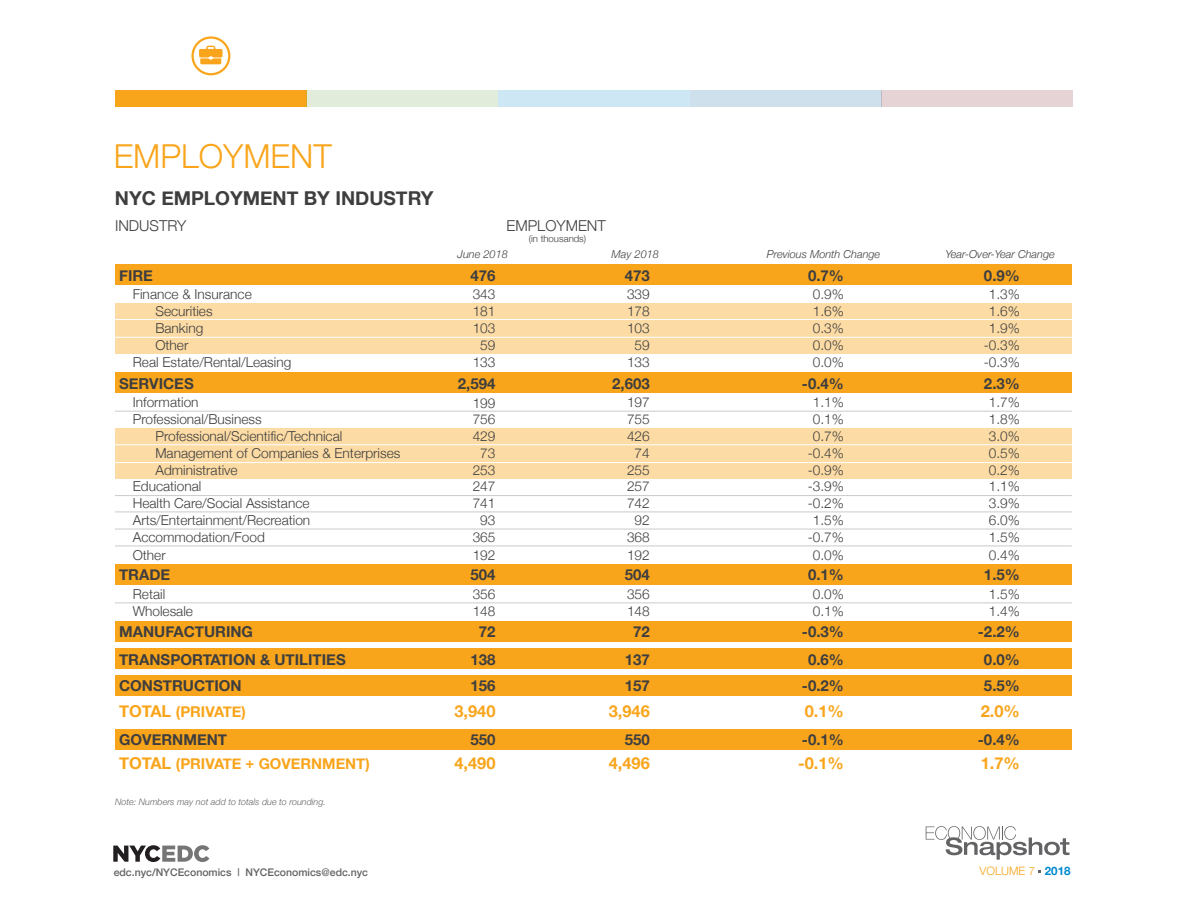
<style>
.page{position:relative;width:1188px;height:918px;background:#fff}
.page>*{position:absolute;margin:0;border:0;box-sizing:border-box;transform-origin:0 0}
.t1{font:300 33px "Helvetica Neue";color:#f9a51b}
.t2{font:700 19.2px "Helvetica Neue";color:#3e3e3f}
.t3{font:700 16.35px "Helvetica Neue";color:#f9a51b}
.t4{font:700 15px/27.8px "Helvetica Neue";color:#3e3e3f;text-align:center}
.t5{font:300 15px "Helvetica Neue";color:#3e3e3f}
.t6{font:700 14.85px "Helvetica Neue";color:#f9a51b}
.t7{font:300 13.65px/16.8px "Helvetica Neue";color:#3e3e3f}
.t8{font:300 11.55px "Helvetica Neue";color:#f9a51b}
.t9{font:italic 300 10.95px "Helvetica Neue";color:#3e3e3f}
.t10{font:500 10.5px "Helvetica Neue";color:#636366}
.t11{font:300 9.6px "Helvetica Neue";color:#3e3e3f}
.Body_Copy{font:italic 300 9px "Helvetica Neue";color:#636366}
.s1{font-size:16.35px}
.s2{font-family:"Frutiger";font-weight:400}
.s3{font-weight:700;color:#0089cf}
</style>
<div class="page">
<svg style="left:926px;top:826px;width:144px;height:34px"></svg>
<svg style="left:113px;top:845px;width:96px;height:17px"></svg>
<div style="left:115px;top:90px;width:192px;height:16px;background:#f9a51b"></div>
<div style="left:307px;top:90px;width:191px;height:16px;background:#e1edda"></div>
<div style="left:690px;top:90px;width:191px;height:16px;background:#cde0eb"></div>
<div style="left:498px;top:90px;width:192px;height:16px;background:#cde7f5"></div>
<div style="left:881px;top:90px;width:192px;height:16px;background:#e5d3d6"></div>
<div style="left:191px;top:36px;width:39px;height:39px;border:2px solid #f9a51b;border-radius:50%"></div>
<svg style="left:199px;top:46px;width:24px;height:18px"></svg>
<div style="left:115px;top:428px;width:957px;height:51px;background:#fcdba4"></div>
<hr style="left:115px;top:444px;width:957px;height:1px;background:#fff">
<hr style="left:115px;top:462px;width:957px;height:1px;background:#fff">
<div style="left:115px;top:264px;width:957px;height:21px;background:#f9a51b"></div>
<div style="left:115px;top:303px;width:957px;height:50px;background:#fcdba4"></div>
<div style="left:115px;top:372px;width:957px;height:21px;background:#f9a51b"></div>
<div style="left:115px;top:564px;width:957px;height:21px;background:#f9a51b"></div>
<div style="left:115px;top:621px;width:957px;height:21px;background:#f9a51b"></div>
<div style="left:115px;top:648px;width:957px;height:21px;background:#f9a51b"></div>
<div style="left:115px;top:675px;width:957px;height:21px;background:#f9a51b"></div>
<div style="left:115px;top:729px;width:957px;height:21px;background:#f9a51b"></div>
<hr style="left:115px;top:319px;width:957px;height:1px;background:#fff">
<hr style="left:115px;top:337px;width:957px;height:1px;background:#fff">
<hr style="left:115px;top:411px;width:957px;height:1px;background:#cbcbcb">
<hr style="left:115px;top:495px;width:957px;height:1px;background:#cbcbcb">
<hr style="left:115px;top:512px;width:957px;height:1px;background:#cbcbcb">
<hr style="left:115px;top:529px;width:957px;height:1px;background:#cbcbcb">
<hr style="left:115px;top:546px;width:957px;height:1px;background:#cbcbcb">
<hr style="left:115px;top:603px;width:957px;height:1px;background:#cbcbcb">
<p class="t1" style="left:114px;top:130px;width:220px">EMPLOYMENT</p>
<p class="t2" style="left:115px;top:183px;width:320px">NYC EMPLOYMENT BY INDUSTRY</p>
<p class="t5" style="left:115px;top:214px;width:73px">INDUSTRY</p>
<p class="t5" style="left:507px;top:214px;width:101px">EMPLOYMENT</p>
<p class="t4" style="left:119px;top:262px;width:35px">FIRE</p>
<p class="t7" style="left:155px;top:285px;width:98px;text-indent:-23px">Finance &amp; Insurance<br>Securities</p>
<p class="t7" style="left:155px;top:319px;width:49px">Banking</p>
<p class="t7" style="left:155px;top:336px;width:34px">Other</p>
<p class="t7" style="left:133px;top:352px;width:160px">Real Estate/Rental/Leasing</p>
<p class="t4" style="left:119px;top:370px;width:76px">SERVICES</p>
<p class="t7" style="left:133px;top:393px;width:67px">Information</p>
<p class="t7" style="left:133px;top:410px;width:130px">Professional/Business</p>
<p class="t7" style="left:155px;top:427px;width:188px">Professional/Scientific/Technical</p>
<p class="t7" style="left:155px;top:444px;width:246px">Management of Companies &amp; Enterprises</p>
<p class="t7" style="left:155px;top:461px;width:84px">Administrative</p>
<p class="t7" style="left:133px;top:477px;width:70px">Educational</p>
<p class="t7" style="left:133px;top:494px;width:178px">Health Care/Social Assistance</p>
<p class="t7" style="left:133px;top:511px;width:179px">Arts/Entertainment/Recreation</p>
<p class="t7" style="left:133px;top:528px;width:134px">Accommodation/Food</p>
<p class="t7" style="left:133px;top:546px;width:34px">Other</p>
<p class="t4" style="left:119px;top:562px;width:53px">TRADE</p>
<p class="t7" style="left:133px;top:585px;width:62px">Retail<br>Wholesale</p>
<p class="t4" style="left:119px;top:618px;width:228px;text-align:left">MANUFACTURING<br>TRANSPORTATION &amp; UTILITIES</p>
<p class="t4" style="left:119px;top:673px;width:124px">CONSTRUCTION</p>
<p class="t6" style="left:119px;top:700px;width:128px"><span class="s1">TOTAL</span> (PRIVATE)</p>
<p class="t4" style="left:119px;top:726px;width:110px">GOVERNMENT</p>
<p class="t6" style="left:119px;top:752px;width:252px"><span class="s1">TOTAL</span> (PRIVATE + GOVERNMENT)</p>
<p class="Body_Copy" style="left:115px;top:794px;width:212px">Note: Numbers may not add to totals due to rounding.</p>
<p class="t9" style="left:458px;top:245px;width:52px">June 2018</p>
<p class="t4" style="left:470px;top:262px;width:27px">476</p>
<p class="t7" style="left:473px;top:285px;width:24px">343<br>181</p>
<p class="t7" style="left:473px;top:319px;width:24px;text-align:center">103<br>59<br>133</p>
<p class="t4" style="left:458px;top:370px;width:39px">2,594</p>
<p class="t7" style="left:473px;top:393px;width:24px;text-align:center">199<br>756<br>429<br>73<br>253<br>247<br>741<br>93<br>365</p>
<p class="t7" style="left:473px;top:546px;width:24px">192</p>
<p class="t4" style="left:470px;top:562px;width:27px">504</p>
<p class="t7" style="left:473px;top:585px;width:24px">356<br>148</p>
<p class="t4" style="left:470px;top:618px;width:27px">72<br>138</p>
<p class="t4" style="left:470px;top:673px;width:27px">156</p>
<p class="t3" style="left:454px;top:699px;width:43px">3,940</p>
<p class="t4" style="left:470px;top:726px;width:27px">550</p>
<p class="t3" style="left:454px;top:751px;width:43px">4,490</p>
<p class="t11" style="left:529px;top:231px;width:59px">(in thousands)</p>
<p class="t9" style="left:612px;top:245px;width:49px">May 2018</p>
<p class="t9" style="left:767px;top:245px;width:115px">Previous Month Change</p>
<p class="t9" style="left:946px;top:245px;width:111px">Year-Over-Year Change</p>
<p class="t4" style="left:625px;top:262px;width:27px">473</p>
<p class="t7" style="left:627px;top:285px;width:24px">339<br>178</p>
<p class="t4" style="left:808px;top:262px;width:37px">0.7%</p>
<p class="t7" style="left:813px;top:285px;width:33px">0.9%<br>1.6%</p>
<p class="t4" style="left:984px;top:262px;width:37px">0.9%</p>
<p class="t7" style="left:989px;top:285px;width:33px">1.3%<br>1.6%</p>
<p class="t7" style="left:627px;top:319px;width:24px;text-align:center">103<br>59<br>133</p>
<p class="t4" style="left:612px;top:370px;width:39px">2,603</p>
<p class="t7" style="left:627px;top:393px;width:24px;text-align:center">197<br>755<br>426<br>74<br>255<br>257<br>742<br>92<br>368</p>
<p class="t7" style="left:627px;top:546px;width:24px">192</p>
<p class="t4" style="left:625px;top:562px;width:27px">504</p>
<p class="t7" style="left:627px;top:585px;width:24px">356<br>148</p>
<p class="t4" style="left:625px;top:618px;width:27px">72<br>137</p>
<p class="t4" style="left:625px;top:673px;width:27px">157</p>
<p class="t3" style="left:609px;top:699px;width:43px">3,946</p>
<p class="t4" style="left:625px;top:726px;width:27px">550</p>
<p class="t3" style="left:609px;top:751px;width:43px">4,496</p>
<p class="t7" style="left:813px;top:319px;width:33px;text-align:justify">0.3% 0.0% 0.0%</p>
<p class="t4" style="left:802px;top:370px;width:44px">-0.4%</p>
<p class="t7" style="left:808px;top:393px;width:38px;text-align:center">1.1%<br>0.1%<br>0.7% -0.4% -0.9% -3.9% -0.2%<br>1.5% -0.7%</p>
<p class="t7" style="left:813px;top:546px;width:33px">0.0%</p>
<p class="t4" style="left:808px;top:562px;width:37px">0.1%</p>
<p class="t7" style="left:813px;top:585px;width:33px">0.0%<br>0.1%</p>
<p class="t4" style="left:802px;top:618px;width:44px">-0.3%<br>0.6%</p>
<p class="t4" style="left:802px;top:673px;width:44px">-0.2%</p>
<p class="t3" style="left:805px;top:699px;width:41px">0.1%</p>
<p class="t4" style="left:802px;top:726px;width:44px">-0.1%</p>
<p class="t3" style="left:798px;top:751px;width:47px">-0.1%</p>
<p class="t7" style="left:984px;top:319px;width:38px;text-align:center">1.9% -0.3% -0.3%</p>
<p class="t4" style="left:984px;top:370px;width:37px">2.3%</p>
<p class="t7" style="left:989px;top:393px;width:33px;text-align:justify">1.7% 1.8% 3.0% 0.5% 0.2% 1.1% 3.9% 6.0% 1.5%</p>
<p class="t7" style="left:989px;top:546px;width:33px">0.4%</p>
<p class="t4" style="left:984px;top:562px;width:37px">1.5%</p>
<p class="t7" style="left:989px;top:585px;width:33px">1.5%<br>1.4%</p>
<p class="t4" style="left:978px;top:618px;width:44px">-2.2%<br>0.0%</p>
<p class="t4" style="left:984px;top:673px;width:37px">5.5%</p>
<p class="t3" style="left:981px;top:699px;width:41px">2.0%</p>
<p class="t4" style="left:978px;top:726px;width:44px">-0.4%</p>
<p class="t3" style="left:981px;top:751px;width:41px">1.7%</p>
<p class="t10" style="left:114px;top:864px;width:256px">edc.nyc/NYCEconomics <span class="s2">|</span> NYCEconomics@edc.nyc</p>
<p class="t8" style="left:980px;top:862px;width:92px">VOLUME 7 <span class="s3">2018</span></p>
</div>
